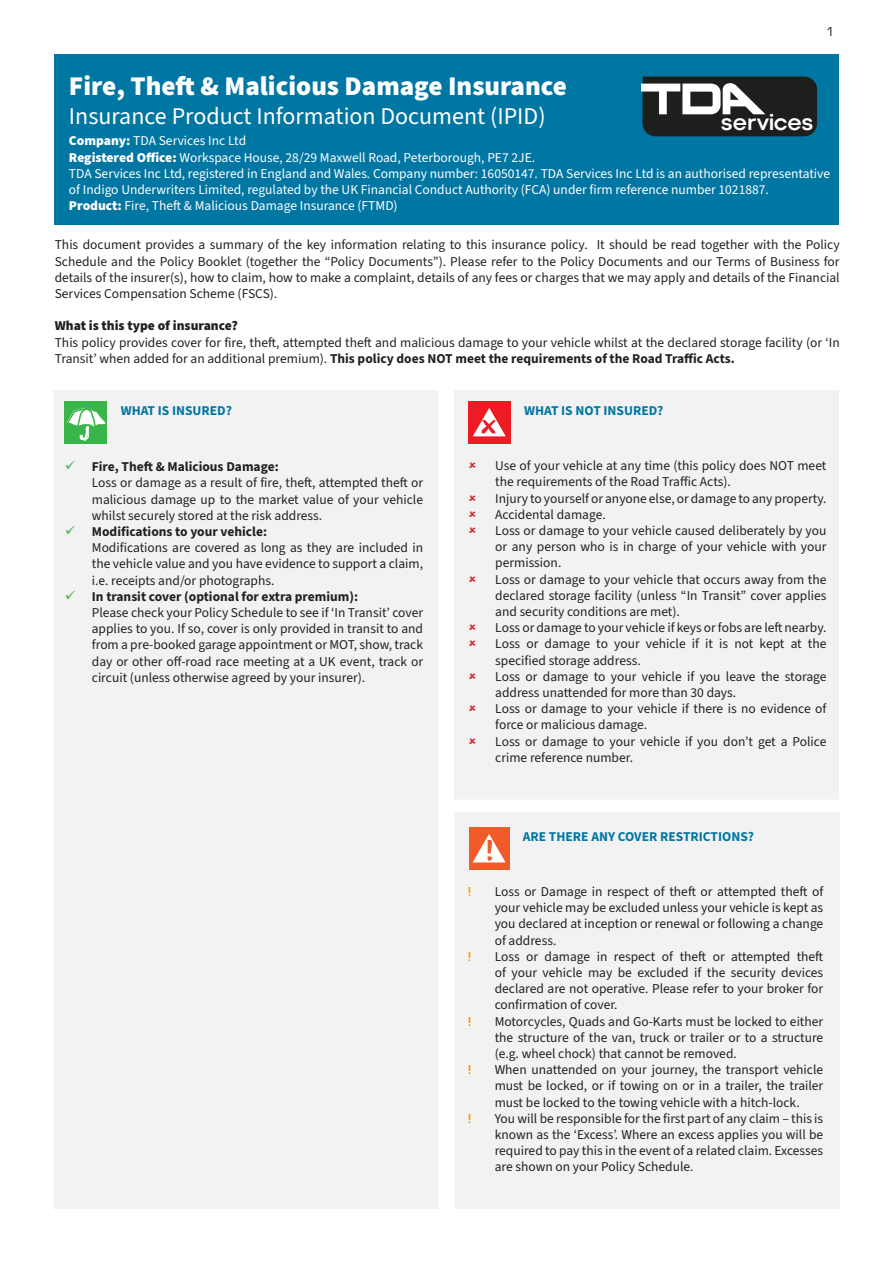
<style>
.page{position:relative;width:893px;height:1263px;background:#fff}
.page>*{position:absolute;margin:0;border:0;box-sizing:border-box;transform-origin:0 0}
.t1{font:900 27px "Source Sans 3";color:#fff}
.t2{font:24px "Source Sans 3";color:#fff}
.t3{font:700 22.95px "Codec Cold Trial";letter-spacing:-.03em;color:#fff}
.t4{font:13.5px/16.2px "Source Sans 3";color:#231f20;text-align:justify}
.t5{font:13.5px/16.2px "Source Sans 3";color:#fff}
.t6{font:700 13.5px "Source Sans 3";color:#231f20}
.t7{font:700 13.5px "Source Sans 3";color:#0076a3}
.t8{font:900 13.5px "Source Sans 3";color:#231f20}
.t9{font:700 13.5px "Eurostile";color:#ff9b00}
.t10{font:13.5px "Eurostile";color:#231f20}
.s1{font-weight:900}
.s2{font-weight:700}
.s3{color:#40ae49}
</style>
<div class="page">
<div style="left:54px;top:54px;width:785px;height:170px;background:#0076a3"></div>
<div style="left:53px;top:390px;width:385px;height:819px;background:#f2f2f2"></div>
<div style="left:65px;top:402px;width:42px;height:42px;background:#39b54a"></div>
<svg style="left:66px;top:405px;width:40px;height:36px"></svg>
<div style="left:454px;top:390px;width:385px;height:409px;background:#f2f2f2"></div>
<div style="left:468px;top:402px;width:42px;height:42px;background:#ed1c24"></div>
<svg style="left:473px;top:408px;width:33px;height:28px"></svg>
<div style="left:455px;top:812px;width:385px;height:397px;background:#f2f2f2"></div>
<div style="left:470px;top:828px;width:40px;height:42px;background:#f15a29"></div>
<svg style="left:473px;top:834px;width:33px;height:28px"></svg>
<svg style="left:641px;top:77px;width:176px;height:59px;background:#464a49"></svg>
<p class="t10" style="left:826px;top:22px;width:10px">1</p>
<p class="t1" style="left:69px;top:68px;width:499px">Fire, Theft &amp; Malicious Damage Insurance</p>
<p class="t2" style="left:69px;top:101px;width:478px">Insurance Product Information Document (IPID)</p>
<p class="t5" style="left:69px;top:133px;width:179px"><span class="s1">Company:</span> TDA Services Inc Ltd</p>
<p class="t5" style="left:69px;top:149px;width:468px"><span class="s1">Registered Office:</span> Workspace House, 28/29 Maxwell Road, Peterborough, PE7 2JE.</p>
<p class="t5" style="left:69px;top:165px;width:763px">TDA Services Inc Ltd, registered in England and Wales. Company number: 16050147. TDA Services Inc Ltd is an authorised representative of Indigo Underwriters Limited, regulated by the UK Financial Conduct Authority (FCA) under firm reference number 1021887.</p>
<p class="t5" style="left:69px;top:198px;width:330px"><span class="s1">Product:</span> Fire, Theft &amp; Malicious Damage Insurance (FTMD)</p>
<p class="t4" style="left:55px;top:237px;width:787px">This document provides a summary of the key information relating to this insurance policy. It should be read together with the Policy Schedule and the Policy Booklet (together the “Policy Documents”). Please refer to the Policy Documents and our Terms of Business for details of the insurer(s), how to claim, how to make a complaint, details of any fees or charges that we may apply and details of the Financial Services Compensation Scheme (FSCS).</p>
<p class="t8" style="left:55px;top:317px;width:185px">What is this type of insurance?</p>
<p class="t4" style="left:55px;top:334px;width:786px">This policy provides cover for fire, theft, attempted theft and malicious damage to your vehicle whilst at the declared storage facility (or ‘In<br>Transit’ when added for an additional premium). <span class="s2">This policy does NOT meet the requirements of the Road Traffic Acts.</span></p>
<p class="t3" style="left:721px;top:109px;width:94px">services</p>
<p class="t7" style="left:121px;top:402px;width:113px">WHAT IS INSURED?</p>
<p class="t7" style="left:524px;top:402px;width:141px">WHAT IS NOT INSURED?</p>
<p class="t6" style="left:65px;top:458px;width:215px"><span class="s3">✓</span> Fire, Theft &amp; Malicious Damage:</p>
<p class="t4" style="left:92px;top:475px;width:333px">Loss or damage as a result of fire, theft, attempted theft or malicious damage up to the market value of your vehicle whilst securely stored at the risk address.</p>
<p class="t6" style="left:65px;top:523px;width:204px"><span class="s3">✓</span> Modifications to your vehicle:</p>
<p class="t4" style="left:92px;top:540px;width:333px">Modifications are covered as long as they are included in the vehicle value and you have evidence to support a claim, i.e. receipts and/or photographs.</p>
<p class="t6" style="left:65px;top:587px;width:295px"><span class="s3">✓</span> In transit cover (optional for extra premium):</p>
<p class="t4" style="left:92px;top:604px;width:333px">Please check your Policy Schedule to see if ‘In Transit’ cover applies to you. If so, cover is only provided in transit to and from a pre-booked garage appointment or MOT, show, track day or other off-road race meeting at a UK event, track or circuit (unless otherwise agreed by your insurer).</p>
<p class="t4" style="left:495px;top:458px;width:333px">Use of your vehicle at any time (this policy does NOT meet the requirements of the Road Traffic Acts).</p>
<p class="t4" style="left:495px;top:490px;width:333px">Injury to yourself or anyone else, or damage to any property.</p>
<p class="t4" style="left:495px;top:506px;width:112px">Accidental damage.</p>
<p class="t4" style="left:495px;top:522px;width:333px">Loss or damage to your vehicle caused deliberately by you or any person who is in charge of your vehicle with your permission.</p>
<p class="t4" style="left:495px;top:571px;width:333px">Loss or damage to your vehicle that occurs away from the declared storage facility (unless “In Transit” cover applies and security conditions are met).</p>
<p class="t4" style="left:495px;top:620px;width:333px">Loss or damage to your vehicle if keys or fobs are left nearby.</p>
<p class="t4" style="left:495px;top:636px;width:333px">Loss or damage to your vehicle if it is not kept at the specified storage address.</p>
<p class="t4" style="left:495px;top:668px;width:333px">Loss or damage to your vehicle if you leave the storage address unattended for more than 30 days.</p>
<p class="t4" style="left:495px;top:701px;width:333px">Loss or damage to your vehicle if there is no evidence of force or malicious damage.</p>
<p class="t4" style="left:495px;top:733px;width:333px">Loss or damage to your vehicle if you don’t get a Police crime reference number.</p>
<p class="t7" style="left:523px;top:828px;width:233px">ARE THERE ANY COVER RESTRICTIONS?</p>
<p class="t9" style="left:468px;top:882px;width:5px">!</p>
<p class="t4" style="left:495px;top:883px;width:330px">Loss or Damage in respect of theft or attempted theft of your vehicle may be excluded unless your vehicle is kept as you declared at inception or renewal or following a change of address.</p>
<p class="t9" style="left:468px;top:946px;width:5px">!</p>
<p class="t4" style="left:495px;top:948px;width:330px">Loss or damage in respect of theft or attempted theft of your vehicle may be excluded if the security devices declared are not operative. Please refer to your broker for confirmation of cover.</p>
<p class="t9" style="left:468px;top:1011px;width:5px">!</p>
<p class="t4" style="left:495px;top:1013px;width:330px">Motorcycles, Quads and Go-Karts must be locked to either the structure of the van, truck or trailer or to a structure (e.g. wheel chock) that cannot be removed.</p>
<p class="t9" style="left:468px;top:1060px;width:5px">!</p>
<p class="t4" style="left:495px;top:1061px;width:330px">When unattended on your journey, the transport vehicle must be locked, or if towing on or in a trailer, the trailer must be locked to the towing vehicle with a hitch-lock.</p>
<p class="t9" style="left:468px;top:1108px;width:5px">!</p>
<p class="t4" style="left:495px;top:1110px;width:330px">You will be responsible for the first part of any claim – this is known as the ‘Excess’. Where an excess applies you will be required to pay this in the event of a related claim. Excesses are shown on your Policy Schedule.</p>
</div>
